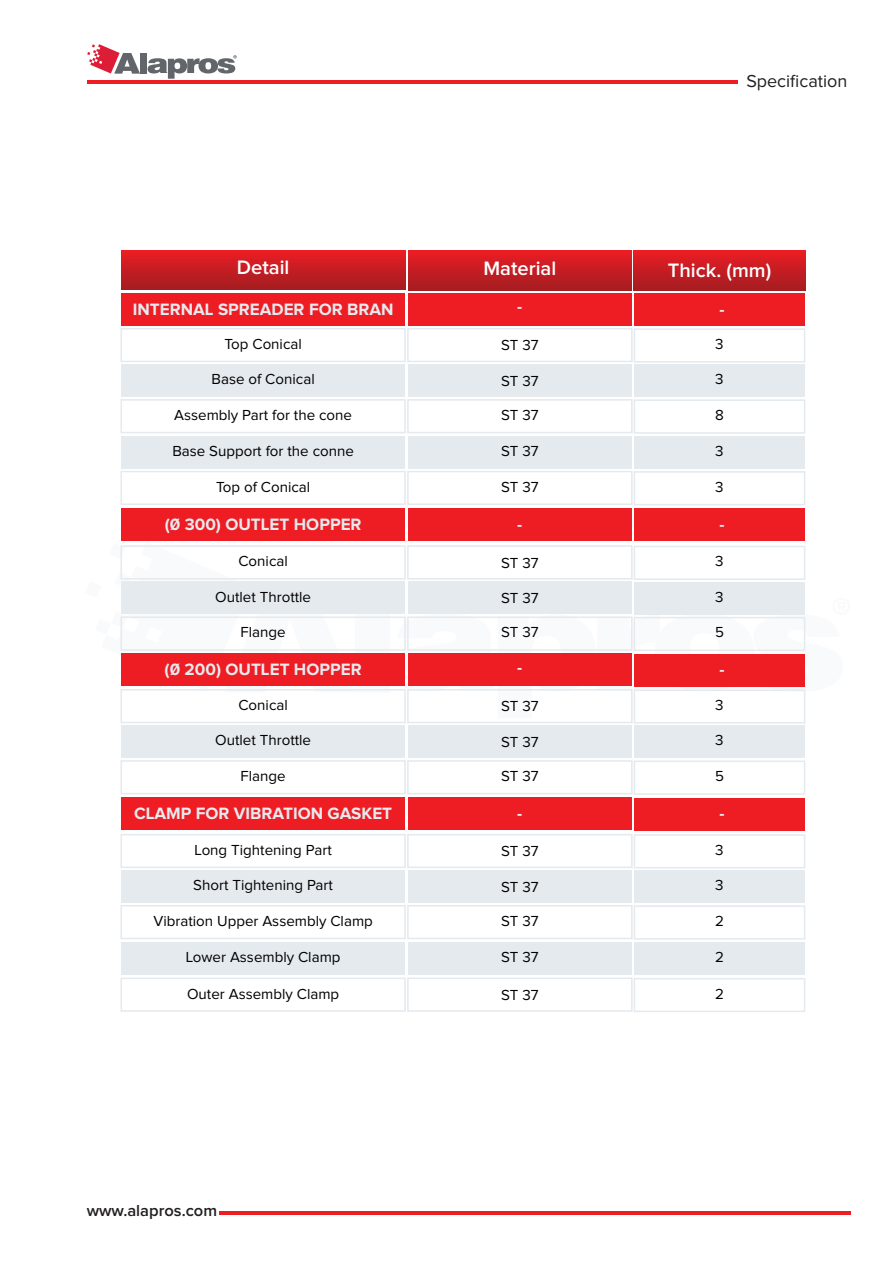
<style>
.page{position:relative;width:893px;height:1263px;background:#fff}
.page>*{position:absolute;margin:0;border:0;box-sizing:border-box;transform-origin:0 0}
.t1{font:600 20.1px "Proxima Nova";color:#fff}
.t2{font:18px "Proxima Nova";color:#231f20}
.t3{font:700 17.1px "Proxima Nova";color:#e5eaef}
.t4{font:600 16.5px "Proxima Nova";color:#231f20}
.t5{font:15.15px "Proxima Nova";color:#000}
</style>
<div class="page">
<hr style="left:219px;top:1211px;width:631px;height:4px;background:#ee1d23">
<svg style="left:87px;top:44px;width:53px;height:30px"></svg>
<div style="left:140px;top:53px;width:7px;height:21px;background:#62656a"></div>
<svg style="left:148px;top:55px;width:89px;height:24px"></svg>
<div style="left:355px;top:587px;width:35px;height:105px;background:#f9fafb"></div>
<svg style="left:633px;top:617px;width:173px;height:101px"></svg>
<hr style="left:87px;top:80px;width:650px;height:4px;background:#ee1d23">
<div style="left:121px;top:251px;width:284px;height:38px;background:linear-gradient(to bottom,#e91d24,#a51d21)"></div>
<div style="left:121px;top:293px;width:284px;height:33px;background:#ee1d23"></div>
<div style="left:121px;top:508px;width:284px;height:33px;background:#ee1d23"></div>
<div style="left:121px;top:653px;width:284px;height:33px;background:#ee1d23"></div>
<div style="left:121px;top:797px;width:284px;height:33px;background:#ee1d23"></div>
<div style="left:121px;top:364px;width:284px;height:33px;background:#e5eaef"></div>
<div style="left:121px;top:581px;width:284px;height:33px;background:#e5eaef"></div>
<div style="left:121px;top:870px;width:284px;height:33px;background:#e5eaef"></div>
<div style="left:121px;top:725px;width:284px;height:33px;background:#e5eaef"></div>
<div style="left:121px;top:328px;width:285px;height:34px;border:2px solid #e5eaef"></div>
<div style="left:121px;top:545px;width:285px;height:35px;border:2px solid #e5eaef"></div>
<div style="left:121px;top:834px;width:285px;height:34px;border:2px solid #e5eaef"></div>
<div style="left:121px;top:689px;width:285px;height:34px;border:2px solid #e5eaef"></div>
<div style="left:121px;top:977px;width:285px;height:35px;border:2px solid #e5eaef"></div>
<div style="left:121px;top:399px;width:285px;height:34px;border:2px solid #e5eaef"></div>
<div style="left:121px;top:471px;width:285px;height:34px;border:2px solid #e5eaef"></div>
<div style="left:121px;top:616px;width:285px;height:35px;border:2px solid #e5eaef"></div>
<div style="left:121px;top:905px;width:285px;height:34px;border:2px solid #e5eaef"></div>
<div style="left:121px;top:760px;width:285px;height:34px;border:2px solid #e5eaef"></div>
<div style="left:121px;top:436px;width:284px;height:33px;background:#e5eaef"></div>
<div style="left:121px;top:942px;width:284px;height:32px;background:#e5eaef"></div>
<div style="left:408px;top:251px;width:224px;height:40px;background:linear-gradient(to bottom,#e91d24,#a41d21)"></div>
<div style="left:634px;top:251px;width:171px;height:40px;background:linear-gradient(to bottom,#e91d24,#a41d21)"></div>
<div style="left:408px;top:293px;width:224px;height:33px;background:#ee1d23"></div>
<div style="left:408px;top:508px;width:224px;height:33px;background:#ee1d23"></div>
<div style="left:408px;top:653px;width:224px;height:33px;background:#ee1d23"></div>
<div style="left:408px;top:797px;width:224px;height:33px;background:#ee1d23"></div>
<div style="left:408px;top:364px;width:224px;height:33px;background:#e5eaef"></div>
<div style="left:408px;top:581px;width:224px;height:33px;background:#e5eaef"></div>
<div style="left:408px;top:870px;width:224px;height:33px;background:#e5eaef"></div>
<div style="left:408px;top:725px;width:224px;height:33px;background:#e5eaef"></div>
<div style="left:407px;top:328px;width:226px;height:34px;border:2px solid #e5eaef"></div>
<div style="left:407px;top:545px;width:226px;height:35px;border:2px solid #e5eaef"></div>
<div style="left:407px;top:834px;width:226px;height:34px;border:2px solid #e5eaef"></div>
<div style="left:407px;top:689px;width:226px;height:34px;border:2px solid #e5eaef"></div>
<div style="left:407px;top:977px;width:226px;height:35px;border:2px solid #e5eaef"></div>
<div style="left:407px;top:399px;width:226px;height:34px;border:2px solid #e5eaef"></div>
<div style="left:407px;top:471px;width:226px;height:34px;border:2px solid #e5eaef"></div>
<div style="left:407px;top:616px;width:226px;height:35px;border:2px solid #e5eaef"></div>
<div style="left:407px;top:905px;width:226px;height:34px;border:2px solid #e5eaef"></div>
<div style="left:407px;top:760px;width:226px;height:34px;border:2px solid #e5eaef"></div>
<div style="left:408px;top:436px;width:224px;height:33px;background:#e5eaef"></div>
<div style="left:408px;top:942px;width:224px;height:32px;background:#e5eaef"></div>
<div style="left:634px;top:293px;width:171px;height:33px;background:#ee1d23"></div>
<div style="left:634px;top:508px;width:171px;height:33px;background:#ee1d23"></div>
<div style="left:634px;top:654px;width:171px;height:32px;background:#ee1d23"></div>
<div style="left:634px;top:798px;width:171px;height:32px;background:#ee1d23"></div>
<div style="left:634px;top:364px;width:171px;height:33px;background:#e5eaef"></div>
<div style="left:634px;top:582px;width:171px;height:33px;background:#e5eaef"></div>
<div style="left:634px;top:870px;width:171px;height:33px;background:#e5eaef"></div>
<div style="left:634px;top:725px;width:171px;height:33px;background:#e5eaef"></div>
<div style="left:634px;top:328px;width:171px;height:35px;border:2px solid #e5eaef"></div>
<div style="left:634px;top:546px;width:171px;height:34px;border:2px solid #e5eaef"></div>
<div style="left:634px;top:834px;width:171px;height:34px;border:2px solid #e5eaef"></div>
<div style="left:634px;top:689px;width:171px;height:35px;border:2px solid #e5eaef"></div>
<div style="left:634px;top:978px;width:171px;height:34px;border:2px solid #e5eaef"></div>
<div style="left:634px;top:399px;width:171px;height:35px;border:2px solid #e5eaef"></div>
<div style="left:634px;top:471px;width:171px;height:34px;border:2px solid #e5eaef"></div>
<div style="left:634px;top:617px;width:171px;height:34px;border:2px solid #e5eaef"></div>
<div style="left:634px;top:905px;width:171px;height:34px;border:2px solid #e5eaef"></div>
<div style="left:634px;top:760px;width:171px;height:35px;border:2px solid #e5eaef"></div>
<div style="left:634px;top:436px;width:171px;height:33px;background:#e5eaef"></div>
<div style="left:634px;top:942px;width:171px;height:33px;background:#e5eaef"></div>
<p class="t2" style="left:746px;top:73px;width:103px">Specification</p>
<h1 class="t1" style="left:237px;top:258px;width:54px">Detail</h1>
<h1 class="t1" style="left:483px;top:259px;width:74px">Material</h1>
<h1 class="t1" style="left:668px;top:261px;width:105px">Thick. (mm)</h1>
<p class="t3" style="left:719px;top:300px;width:7px">-</p>
<p class="t3" style="left:133px;top:299px;width:262px">INTERNAL SPREADER FOR BRAN</p>
<p class="t3" style="left:517px;top:296px;width:7px">-</p>
<p class="t5" style="left:224px;top:337px;width:79px">Top Conical</p>
<p class="t5" style="left:501px;top:338px;width:39px">ST 37</p>
<p class="t5" style="left:715px;top:337px;width:10px">3</p>
<p class="t5" style="left:212px;top:372px;width:105px">Base of Conical</p>
<p class="t5" style="left:501px;top:374px;width:39px">ST 37</p>
<p class="t5" style="left:715px;top:372px;width:10px">3</p>
<p class="t5" style="left:174px;top:408px;width:179px">Assembly Part for the cone</p>
<p class="t5" style="left:501px;top:408px;width:39px">ST 37</p>
<p class="t5" style="left:715px;top:408px;width:10px">8</p>
<p class="t5" style="left:172px;top:444px;width:183px">Base Support for the conne</p>
<p class="t5" style="left:501px;top:444px;width:39px">ST 37</p>
<p class="t5" style="left:715px;top:444px;width:10px">3</p>
<p class="t5" style="left:216px;top:480px;width:96px">Top of Conical</p>
<p class="t5" style="left:501px;top:480px;width:39px">ST 37</p>
<p class="t5" style="left:715px;top:480px;width:10px">3</p>
<p class="t3" style="left:165px;top:514px;width:198px">(0 300) OUTLET HOPPER</p>
<p class="t3" style="left:517px;top:514px;width:7px">-</p>
<p class="t3" style="left:719px;top:514px;width:7px">-</p>
<p class="t5" style="left:238px;top:554px;width:51px">Conical</p>
<p class="t5" style="left:501px;top:556px;width:39px">ST 37</p>
<p class="t5" style="left:715px;top:554px;width:10px">3</p>
<p class="t5" style="left:215px;top:590px;width:97px">Outlet Throttle</p>
<p class="t5" style="left:501px;top:591px;width:39px">ST 37</p>
<p class="t5" style="left:715px;top:590px;width:10px">3</p>
<p class="t5" style="left:241px;top:625px;width:47px">Flange</p>
<p class="t5" style="left:501px;top:625px;width:39px">ST 37</p>
<p class="t5" style="left:715px;top:625px;width:10px">5</p>
<p class="t3" style="left:165px;top:660px;width:199px">(0 200) OUTLET HOPPER</p>
<p class="t3" style="left:517px;top:658px;width:7px">-</p>
<p class="t3" style="left:719px;top:660px;width:7px">-</p>
<p class="t5" style="left:238px;top:698px;width:51px">Conical</p>
<p class="t5" style="left:501px;top:699px;width:39px">ST 37</p>
<p class="t5" style="left:715px;top:698px;width:10px">3</p>
<p class="t5" style="left:215px;top:733px;width:97px">Outlet Throttle</p>
<p class="t5" style="left:501px;top:735px;width:39px">ST 37</p>
<p class="t5" style="left:715px;top:733px;width:10px">3</p>
<p class="t5" style="left:241px;top:769px;width:47px">Flange</p>
<p class="t5" style="left:501px;top:769px;width:39px">ST 37</p>
<p class="t5" style="left:715px;top:769px;width:10px">5</p>
<p class="t3" style="left:134px;top:804px;width:260px">CLAMP FOR VIBRATION GASKET</p>
<p class="t3" style="left:517px;top:804px;width:7px">-</p>
<p class="t3" style="left:719px;top:803px;width:7px">-</p>
<p class="t5" style="left:195px;top:843px;width:139px">Long Tightening Part</p>
<p class="t5" style="left:501px;top:844px;width:39px">ST 37</p>
<p class="t5" style="left:715px;top:843px;width:10px">3</p>
<p class="t5" style="left:193px;top:878px;width:141px">Short Tightening Part</p>
<p class="t5" style="left:501px;top:880px;width:39px">ST 37</p>
<p class="t5" style="left:715px;top:878px;width:10px">3</p>
<p class="t5" style="left:153px;top:914px;width:221px">Vibration Upper Assembly Clamp</p>
<p class="t5" style="left:501px;top:914px;width:39px">ST 37</p>
<p class="t5" style="left:715px;top:914px;width:10px">2</p>
<p class="t5" style="left:186px;top:950px;width:156px">Lower Assembly Clamp</p>
<p class="t5" style="left:501px;top:950px;width:39px">ST 37</p>
<p class="t5" style="left:715px;top:950px;width:10px">2</p>
<p class="t5" style="left:187px;top:986px;width:154px">Outer Assembly Clamp</p>
<p class="t5" style="left:501px;top:988px;width:39px">ST 37</p>
<p class="t5" style="left:715px;top:986px;width:10px">2</p>
<p class="t4" style="left:87px;top:1203px;width:132px">www.alapros.com</p>
</div>
